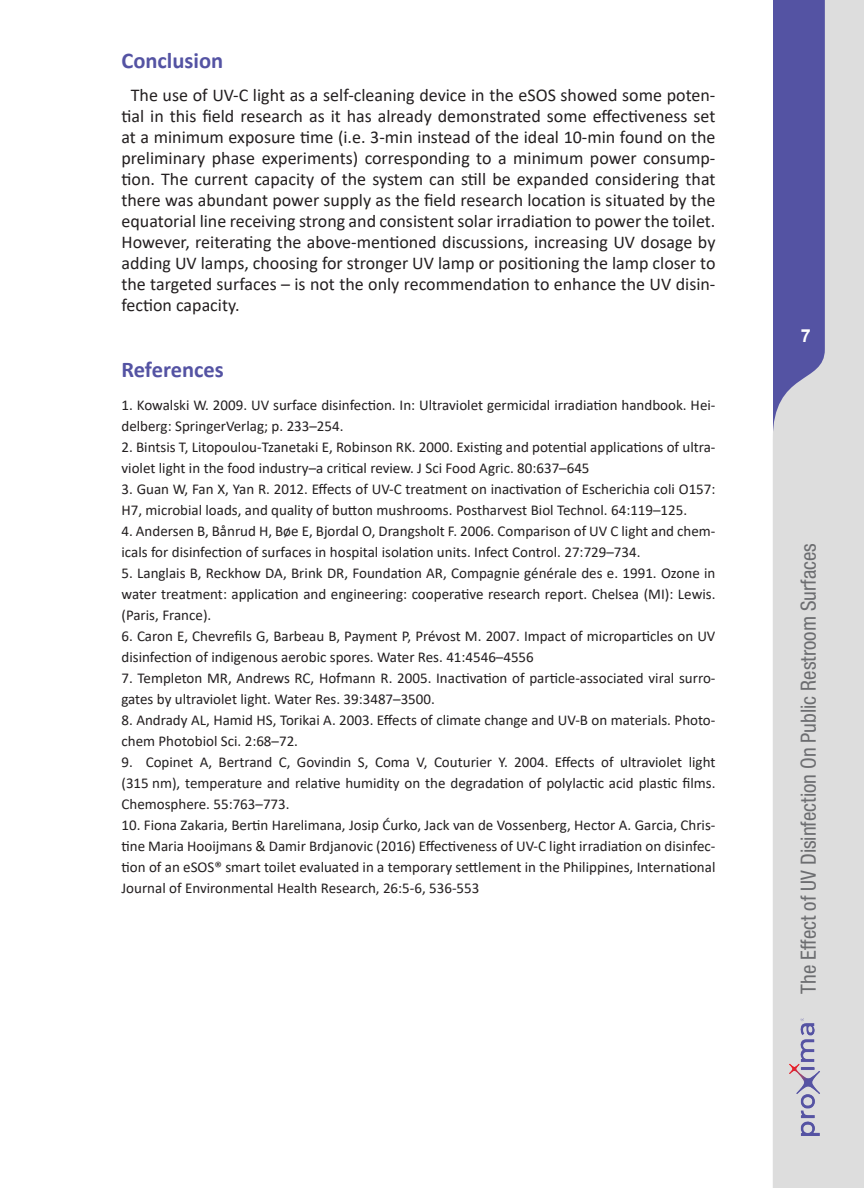
<style>
.page{position:relative;width:864px;height:1188px;background:#fff}
.page>*{position:absolute;margin:0;border:0;box-sizing:border-box;transform-origin:0 0}
.t1{font:700 22.5px "Calibri";color:#5453a3}
.t2{font:condensed 21px "Helvetica Neue LT Pro";color:#6c6d70}
.t3{font:18px/21px "Calibri";color:#231f20;text-align:justify}
.t4{font:700 18px "Arial";color:#fff}
.t5{font:15px/21px "Calibri";color:#231f20}
</style>
<div class="page">
<svg style="left:773px;top:0;width:91px;height:1188px;fill:#ddd"></svg>
<img style="left:790px;top:1018px;width:33px;height:117px">
<h1 class="t1" style="left:122px;top:45px;width:103px">Conclusion</h1>
<p class="t3" style="left:122px;top:84px;width:596px;text-indent:9px">The use of UV-C light as a self-cleaning device in the eSOS showed some poten&shy;tial in this field research as it has already demonstrated some effectiveness set at a minimum exposure time (i.e. 3-min instead of the ideal 10-min found on the preliminary phase experiments) corresponding to a minimum power consump&shy;tion. The current capacity of the system can still be expanded considering that there was abundant power supply as the field research location is situated by the equatorial line receiving strong and consistent solar irradiation to power the toilet.<br>However, reiterating the above-mentioned discussions, increasing UV dosage by adding UV lamps, choosing for stronger UV lamp or positioning the lamp closer to the targeted surfaces – is not the only recommendation to enhance the UV disin&shy;fection capacity.</p>
<h1 class="t1" style="left:122px;top:354px;width:104px">References</h1>
<p class="t5" style="left:122px;top:394px;width:595px">1. Kowalski W. 2009. UV surface disinfection. In: Ultraviolet germicidal irradiation handbook. Hei&shy;delberg: SpringerVerlag; p. 233–254.</p>
<p class="t5" style="left:122px;top:436px;width:596px">2. Bintsis T, Litopoulou-Tzanetaki E, Robinson RK. 2000. Existing and potential applications of ultra&shy;violet light in the food industry–a critical review. J Sci Food Agric. 80:637–645</p>
<p class="t5" style="left:122px;top:478px;width:596px">3. Guan W, Fan X, Yan R. 2012. Effects of UV-C treatment on inactivation of Escherichia coli O157:<br>H7, microbial loads, and quality of button mushrooms. Postharvest Biol Technol. 64:119–125.</p>
<p class="t5" style="left:122px;top:520px;width:596px">4. Andersen B, Bånrud H, Bøe E, Bjordal O, Drangsholt F. 2006. Comparison of UV C light and chem&shy;icals for disinfection of surfaces in hospital isolation units. Infect Control. 27:729–734.</p>
<p class="t5" style="left:122px;top:562px;width:595px;text-align:justify">5. Langlais B, Reckhow DA, Brink DR, Foundation AR, Compagnie générale des e. 1991. Ozone in water treatment: application and engineering: cooperative research report. Chelsea (MI): Lewis. (Paris, France).</p>
<p class="t5" style="left:122px;top:625px;width:595px">6. Caron E, Chevrefils G, Barbeau B, Payment P, Prévost M. 2007. Impact of microparticles on UV disinfection of indigenous aerobic spores. Water Res. 41:4546–4556</p>
<p class="t5" style="left:122px;top:667px;width:596px">7. Templeton MR, Andrews RC, Hofmann R. 2005. Inactivation of particle-associated viral surro&shy;gates by ultraviolet light. Water Res. 39:3487–3500.</p>
<p class="t5" style="left:122px;top:709px;width:595px">8. Andrady AL, Hamid HS, Torikai A. 2003. Effects of climate change and UV-B on materials. Photo&shy;chem Photobiol Sci. 2:68–72.</p>
<p class="t5" style="left:122px;top:751px;width:595px;text-align:justify">9. Copinet A, Bertrand C, Govindin S, Coma V, Couturier Y. 2004. Effects of ultraviolet light (315 nm), temperature and relative humidity on the degradation of polylactic acid plastic films.<br>Chemosphere. 55:763–773.</p>
<p class="t5" style="left:122px;top:814px;width:595px;text-align:justify">10. Fiona Zakaria, Bertin Harelimana, Josip Ćurko, Jack van de Vossenberg, Hector A. Garcia, Chris&shy;tine Maria Hooijmans &amp; Damir Brdjanovic (2016) Effectiveness of UV-C light irradiation on disinfec&shy;tion of an eSOS® smart toilet evaluated in a temporary settlement in the Philippines, International Journal of Environmental Health Research, 26:5-6, 536-553</p>
<p class="t4" style="left:801px;top:323px;width:12px">7</p>
<h2 class="t2" style="left:796px;top:994px;width:452px;rotate:-90deg">The Effect of UV Disinfection On Public Restroom Surfaces</h2>
</div>
